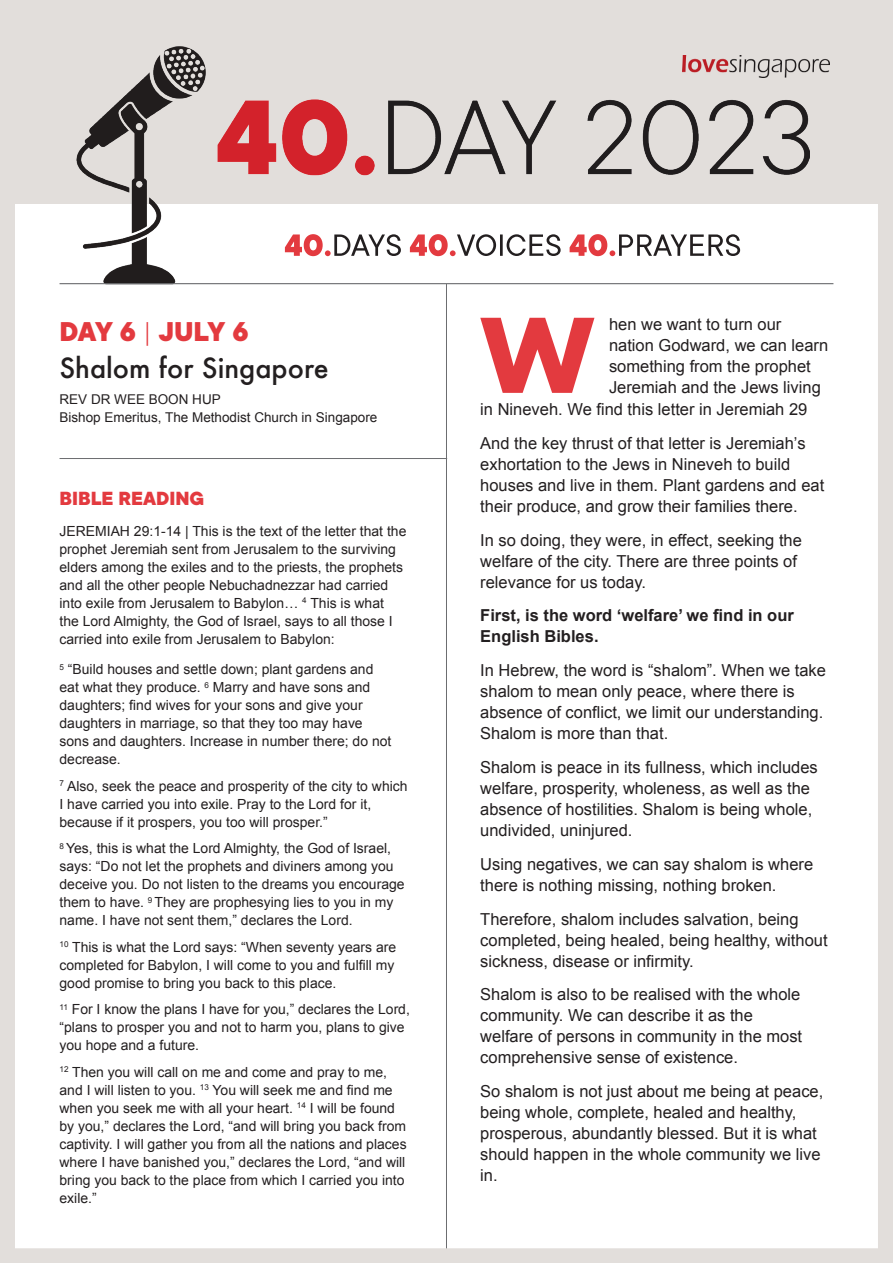
<style>
.page{position:relative;width:893px;height:1263px;background:#fff}
.page>*{position:absolute;margin:0;border:0;box-sizing:border-box;transform-origin:0 0}
.t1{font:700 99.6px "Futura";color:#e33a3f}
.t2{font:800 30px "TT Commons";letter-spacing:-.02em;color:#e33a3f}
.t3{font:500 27px "Futura";color:#231f20}
.t4{font:800 21px "TT Commons";color:#e33a3f}
.t5{font:16.5px/21px "Arial";color:#231f20}
.t6{font:700 16.5px/21px "Arial";color:#231f20}
.t7{font:13.95px/18px "Arial";color:#231f20}
.t8{font:13.5px/18px "Arial";color:#231f20}
.s1{font-weight:300}
</style>
<div class="page">
<div style="left:0;top:0;width:893px;height:204px;background:#e2dedb"></div>
<img style="left:75px;top:46px;width:131px;height:239px">
<img style="left:217px;top:77px;width:592px;height:99px">
<hr style="left:60px;top:283px;width:773px;height:1px;background:#6c6d70">
<img style="left:682px;top:56px;width:147px;height:21px">
<svg style="left:570px;top:234px;width:170px;height:22px"></svg>
<svg style="left:410px;top:234px;width:151px;height:22px"></svg>
<svg style="left:285px;top:234px;width:116px;height:22px"></svg>
<hr style="left:446px;top:284px;width:1px;height:979px;background:#6c6d70">
<div style="left:0;top:0;width:893px;height:1263px;border:15px solid #e2dedb"></div>
<hr style="left:60px;top:458px;width:387px;height:1px;background:#6c6d70">
<h2 class="t2" style="left:60px;top:312px;width:190px">DAY 6 <span class="s1">|</span> JULY 6</h2>
<h3 class="t3" style="left:60px;top:349px;width:271px">Shalom for Singapore</h3>
<p class="t8" style="left:60px;top:391px;width:319px">REV DR WEE BOON HUP<br>Bishop Emeritus, The Methodist Church in Singapore</p>
<h3 class="t4" style="left:60px;top:484px;width:146px">BIBLE READING</h3>
<p class="t7" style="left:60px;top:522px;width:348px">JEREMIAH 29:1-14 | This is the text of the letter that the prophet Jeremiah sent from Jerusalem to the surviving elders among the exiles and to the priests, the prophets and all the other people Nebuchadnezzar had carried into exile from Jerusalem to Babylon… <sup>4</sup> This is what the Lord Almighty, the God of Israel, says to all those I carried into exile from Jerusalem to Babylon:</p>
<p class="t7" style="left:60px;top:660px;width:333px"><sup>5</sup> “Build houses and settle down; plant gardens and eat what they produce. <sup>6</sup> Marry and have sons and daughters; find wives for your sons and give your daughters in marriage, so that they too may have sons and daughters. Increase in number there; do not decrease.</p>
<p class="t7" style="left:60px;top:777px;width:350px"><sup>7</sup> Also, seek the peace and prosperity of the city to which<br>I have carried you into exile. Pray to the Lord for it, because if it prospers, you too will prosper.”</p>
<p class="t7" style="left:60px;top:839px;width:347px"><sup>8</sup> Yes, this is what the Lord Almighty, the God of Israel, says: “Do not let the prophets and diviners among you deceive you. Do not listen to the dreams you encourage them to have. <sup>9</sup> They are prophesying lies to you in my name. I have not sent them,” declares the Lord.</p>
<p class="t7" style="left:60px;top:938px;width:338px"><sup>10</sup> This is what the Lord says: “When seventy years are completed for Babylon, I will come to you and fulfill my good promise to bring you back to this place.</p>
<p class="t7" style="left:60px;top:1000px;width:352px"><sup>11</sup> For I know the plans I have for you,” declares the Lord, “plans to prosper you and not to harm you, plans to give you hope and a future.</p>
<p class="t7" style="left:60px;top:1063px;width:349px"><sup>12</sup> Then you will call on me and come and pray to me, and I will listen to you. <sup>13</sup> You will seek me and find me when you seek me with all your heart. <sup>14</sup> I will be found by you,” declares the Lord, “and will bring you back from captivity. I will gather you from all the nations and places where I have banished you,” declares the Lord, “and will bring you back to the place from which I carried you into exile.”</p>
<h1 class="t1" style="left:480px;top:283px;width:116px">W</h1>
<p class="t5" style="left:609px;top:314px;width:174px">hen we want to turn our</p>
<p class="t5" style="left:609px;top:335px;width:221px">nation Godward, we can learn</p>
<p class="t5" style="left:609px;top:356px;width:203px">something from the prophet</p>
<p class="t5" style="left:609px;top:377px;width:213px">Jeremiah and the Jews living</p>
<p class="t5" style="left:480px;top:399px;width:329px">in Nineveh. We find this letter in Jeremiah 29</p>
<p class="t5" style="left:480px;top:433px;width:345px">And the key thrust of that letter is Jeremiah’s exhortation to the Jews in Nineveh to build houses and live in them. Plant gardens and eat their produce, and grow their families there.</p>
<p class="t5" style="left:480px;top:530px;width:323px">In so doing, they were, in effect, seeking the welfare of the city. There are three points of relevance for us today.</p>
<p class="t6" style="left:480px;top:606px;width:315px">First, is the word ‘welfare’ we find in our<br>English Bibles.</p>
<p class="t5" style="left:480px;top:660px;width:347px">In Hebrew, the word is “shalom”. When we take shalom to mean only peace, where there is absence of conflict, we limit our understanding.<br>Shalom is more than that.</p>
<p class="t5" style="left:480px;top:757px;width:339px">Shalom is peace in its fullness, which includes welfare, prosperity, wholeness, as well as the absence of hostilities. Shalom is being whole, undivided, uninjured.</p>
<p class="t5" style="left:480px;top:854px;width:334px">Using negatives, we can say shalom is where there is nothing missing, nothing broken.</p>
<p class="t5" style="left:480px;top:908px;width:349px">Therefore, shalom includes salvation, being completed, being healed, being healthy, without sickness, disease or infirmity.</p>
<p class="t5" style="left:480px;top:984px;width:323px">Shalom is also to be realised with the whole community. We can describe it as the welfare of persons in community in the most comprehensive sense of existence.</p>
<p class="t5" style="left:480px;top:1081px;width:345px">So shalom is not just about me being at peace, being whole, complete, healed and healthy, prosperous, abundantly blessed. But it is what should happen in the whole community we live in.</p>
</div>
